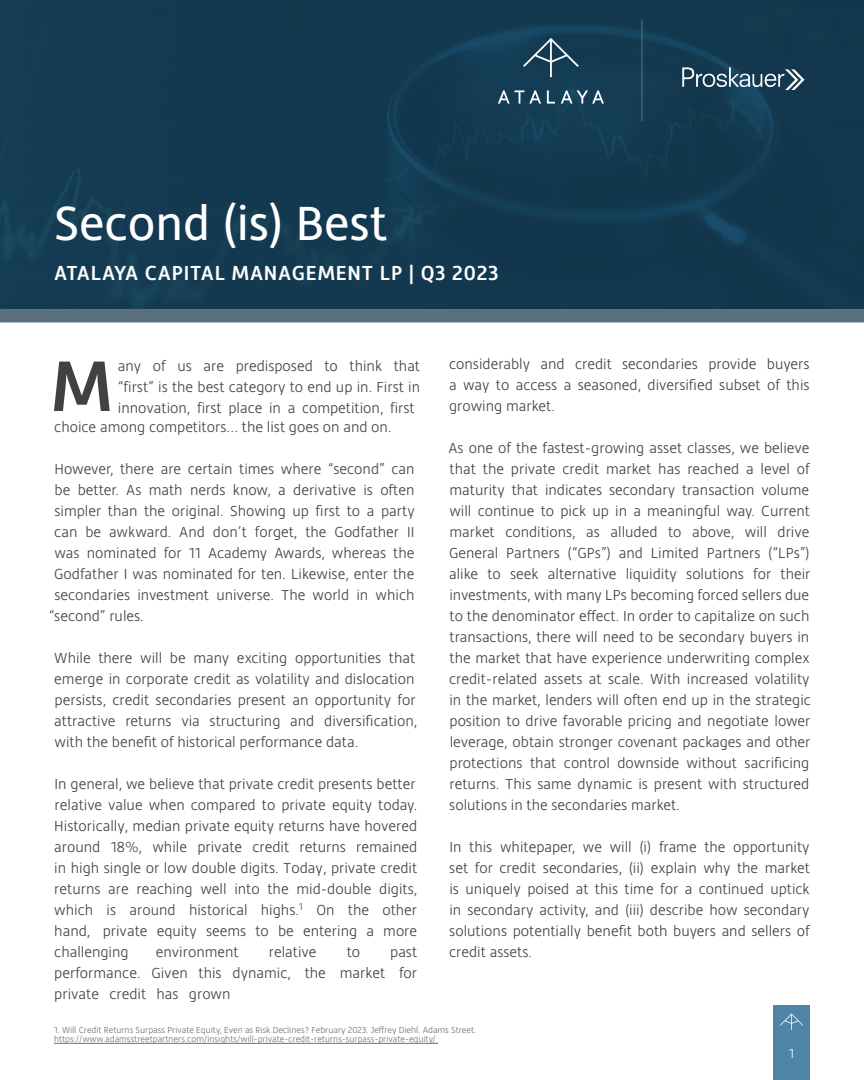
<style>
.page{position:relative;width:864px;height:1080px;background:#fff}
.page>*{position:absolute;margin:0;border:0;box-sizing:border-box;transform-origin:0 0}
.t1{font:500 73.95px "Hedley New";color:#414042}
.t2{font:49.5px "Hedley New";color:#fff}
.t3{font:500 21px "Hedley New";letter-spacing:.04em;color:#fff}
.t4{font:300 15px/21px "Hedley New";color:#414042;text-align:justify}
.t5{font:300 13.5px "Hedley New";color:#fff}
.t6{font:300 9px/9px "Hedley New";color:#6d6e71}
</style>
<div class="page">
<div style="left:773px;top:1005px;width:37px;height:75px;background:#4f85a7"></div>
<svg style="left:780px;top:1014px;width:23px;height:16px"></svg>
<div style="left:0;top:0;width:864px;height:309px;background:#133950"></div>
<hr style="left:54px;top:1043px;width:384px;height:1px;background:#6d6e71">
<svg style="left:498px;top:90px;width:43px;height:14px"></svg>
<svg style="left:547px;top:90px;width:8px;height:14px"></svg>
<svg style="left:561px;top:90px;width:43px;height:14px"></svg>
<svg style="left:523px;top:38px;width:56px;height:39px;background:#2f5267"></svg>
<div style="left:0;top:309px;width:864px;height:13px;background:#5a707f"></div>
<img style="left:682px;top:67px;width:123px;height:22px">
<hr style="left:641px;top:19px;width:2px;height:102px;background:#95979a">
<h2 class="t2" style="left:54px;top:195px;width:335px">Second (is) Best</h2>
<h3 class="t3" style="left:54px;top:261px;width:446px">ATALAYA CAPITAL MANAGEMENT LP | Q3 2023</h3>
<h1 class="t1" style="left:51px;top:344px;width:62px">M</h1>
<p class="t4" style="left:118px;top:355px;width:304px">any of us are predisposed to think that “first” is the best category to end up in. First in innovation, first place in a competition, first</p>
<p class="t4" style="left:54px;top:416px;width:339px">choice among competitors… the list goes on and on.</p>
<p class="t4" style="left:55px;top:458px;width:361px">However, there are certain times where “second” can</p>
<p class="t4" style="left:55px;top:479px;width:361px">be better. As math nerds know, a derivative is often</p>
<p class="t4" style="left:54px;top:500px;width:362px">simpler than the original. Showing up first to a party</p>
<p class="t4" style="left:54px;top:521px;width:362px">can be awkward. And don’t forget, the Godfather II</p>
<p class="t4" style="left:55px;top:542px;width:361px">was nominated for 11 Academy Awards, whereas the</p>
<p class="t4" style="left:54px;top:563px;width:362px">Godfather I was nominated for ten. Likewise, enter the</p>
<p class="t4" style="left:54px;top:584px;width:362px">secondaries investment universe. The world in which</p>
<p class="t4" style="left:49px;top:605px;width:97px">“second” rules.</p>
<p class="t4" style="left:54px;top:647px;width:364px;text-align:left">While there will be many exciting opportunities that emerge in corporate credit as volatility and dislocation persists, credit secondaries present an opportunity for attractive returns via structuring and diversification, with the benefit of historical performance data.</p>
<p class="t4" style="left:54px;top:773px;width:364px">In general, we believe that private credit presents better relative value when compared to private equity today.<br>Historically, median private equity returns have hovered around 18%, while private credit returns remained in high single or low double digits. Today, private credit returns are reaching well into the mid-double digits, which is around historical highs.<sup>1</sup> On the other hand, private equity seems to be entering a more challenging</p>
<p class="t4" style="left:156px;top:941px;width:84px">environment</p>
<p class="t4" style="left:269px;top:941px;width:49px">relative</p>
<p class="t4" style="left:347px;top:941px;width:15px">to</p>
<p class="t4" style="left:54px;top:941px;width:364px;text-indent:336px">past performance. Given this dynamic, the market for private credit has grown</p>
<p class="t4" style="left:449px;top:353px;width:362px">considerably and credit secondaries provide buyers a way to access a seasoned, diversified subset of this growing market.</p>
<p class="t4" style="left:448px;top:437px;width:364px">As one of the fastest-growing asset classes, we believe that the private credit market has reached a level of maturity that indicates secondary transaction volume will continue to pick up in a meaningful way. Current market conditions, as alluded to above, will drive General Partners (“GPs”) and Limited Partners (“LPs”) alike to seek alternative liquidity solutions for their investments, with many LPs becoming forced sellers due to the denominator effect. In order to capitalize on such transactions, there will need to be secondary buyers in the market that have experience underwriting complex credit-related assets at scale. With increased volatility in the market, lenders will often end up in the strategic position to drive favorable pricing and negotiate lower leverage, obtain stronger covenant packages and other protections that control downside without sacrificing returns. This same dynamic is present with structured solutions in the secondaries market.</p>
<p class="t4" style="left:449px;top:836px;width:362px">In this whitepaper, we will (i) frame the opportunity set for credit secondaries, (ii) explain why the market is uniquely poised at this time for a continued uptick in secondary activity, and (iii) describe how secondary solutions potentially benefit both buyers and sellers of credit assets.</p>
<p class="t6" style="left:54px;top:1026px;width:424px">1. Will Credit Returns Surpass Private Equity, Even as Risk Declines? February 2023. Jeffrey Diehl. Adams Street. https://www.adamsstreetpartners.com/insights/will-private-credit-returns-surpass-private-equity/</p>
<p class="t5" style="left:789px;top:1046px;width:7px">1</p>
</div>
